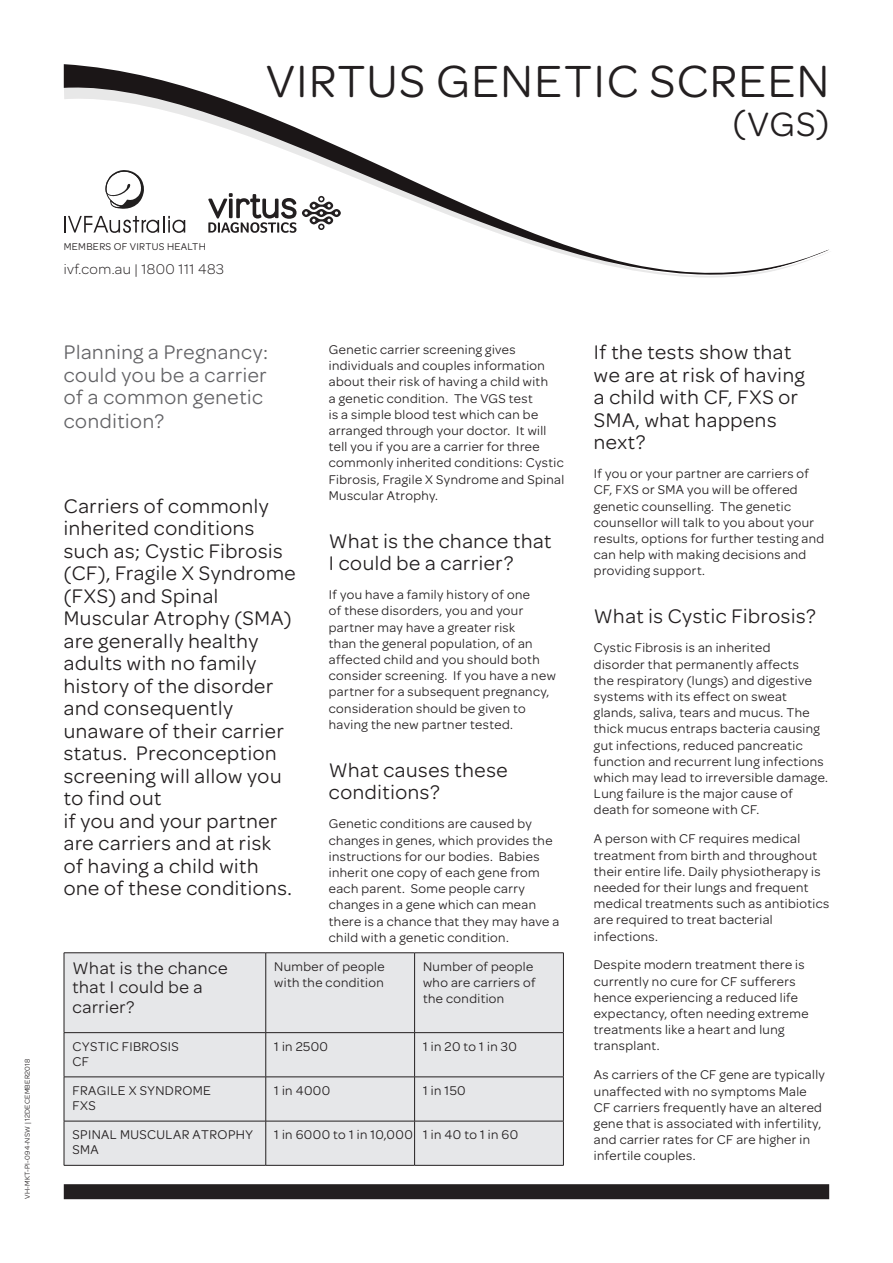
<style>
.page{position:relative;width:893px;height:1263px;background:#fff}
.page>*{position:absolute;margin:0;border:0;box-sizing:border-box;transform-origin:0 0}
.aa_COVER_BLACK{font:48px "Omnes";letter-spacing:.03em;color:#231f20}
.aa_COVER_BLACK-2{font:36px "Omnes";color:#231f20}
.AA_HEAD_2_BLACK{font:21px/22.5px "Omnes";letter-spacing:.03em;color:#231f20}
.AA_HEAD_2_BLACK-2{font:21px/23px "Omnes";letter-spacing:.03em;color:#636366}
.aaTABLE_HEAD{font:18px/19.5px "Omnes";letter-spacing:.03em;color:#231f20}
.t1{font:300 15px "Omnes";letter-spacing:.03em;color:#231f20}
.t2{font:13.5px/16.2px "Omnes";letter-spacing:.03em;color:#231f20}
.aa_COVER_BLACK-3{font:10.5px "Omnes";letter-spacing:.03em;color:#231f20}
.t3{font:7.5px "Omnes";letter-spacing:.03em;color:#231f20}
</style>
<div class="page">
<svg style="left:64px;top:66px;width:237px;height:64px"></svg>
<svg style="left:68px;top:130px;width:761px;height:148px"></svg>
<div style="left:64px;top:1184px;width:765px;height:15px;background:#231f20"></div>
<div style="left:65px;top:953px;width:498px;height:212px;background:#e6e7e9"></div>
<hr style="left:64px;top:953px;width:1px;height:79px;background:#231f20">
<hr style="left:64px;top:952px;width:202px;height:1px;background:#231f20">
<hr style="left:266px;top:952px;width:149px;height:1px;background:#231f20">
<hr style="left:415px;top:952px;width:149px;height:1px;background:#231f20">
<hr style="left:265px;top:953px;width:1px;height:79px;background:#231f20">
<hr style="left:414px;top:953px;width:1px;height:79px;background:#231f20">
<hr style="left:563px;top:953px;width:1px;height:79px;background:#231f20">
<hr style="left:64px;top:1033px;width:1px;height:44px;background:#231f20">
<hr style="left:64px;top:1032px;width:202px;height:1px;background:#231f20">
<hr style="left:266px;top:1032px;width:149px;height:1px;background:#231f20">
<hr style="left:415px;top:1032px;width:149px;height:1px;background:#231f20">
<hr style="left:265px;top:1033px;width:1px;height:44px;background:#231f20">
<hr style="left:414px;top:1033px;width:1px;height:44px;background:#231f20">
<hr style="left:563px;top:1033px;width:1px;height:44px;background:#231f20">
<hr style="left:64px;top:1077px;width:1px;height:44px;background:#231f20">
<hr style="left:64px;top:1076px;width:202px;height:1px;background:#231f20">
<hr style="left:265px;top:1077px;width:1px;height:44px;background:#231f20">
<hr style="left:266px;top:1076px;width:149px;height:1px;background:#231f20">
<hr style="left:415px;top:1076px;width:149px;height:1px;background:#231f20">
<hr style="left:414px;top:1077px;width:1px;height:44px;background:#231f20">
<hr style="left:563px;top:1077px;width:1px;height:44px;background:#231f20">
<hr style="left:64px;top:1121px;width:1px;height:44px;background:#231f20">
<hr style="left:64px;top:1121px;width:202px;height:1px;background:#231f20">
<hr style="left:266px;top:1121px;width:149px;height:1px;background:#231f20">
<hr style="left:415px;top:1121px;width:149px;height:1px;background:#231f20">
<hr style="left:265px;top:1121px;width:1px;height:44px;background:#231f20">
<hr style="left:414px;top:1121px;width:1px;height:44px;background:#231f20">
<hr style="left:563px;top:1121px;width:1px;height:44px;background:#231f20">
<hr style="left:64px;top:1165px;width:202px;height:1px;background:#231f20">
<hr style="left:266px;top:1165px;width:149px;height:1px;background:#231f20">
<hr style="left:415px;top:1165px;width:149px;height:1px;background:#231f20">
<svg style="left:64px;top:216px;width:121px;height:17px"></svg>
<svg style="left:103px;top:170px;width:43px;height:40px"></svg>
<svg style="left:208px;top:193px;width:133px;height:40px"></svg>
<p class="aa_COVER_BLACK" style="left:266px;top:49px;width:565px">VIRTUS GENETIC SCREEN</p>
<p class="aa_COVER_BLACK-2" style="left:733px;top:100px;width:98px">(VGS)</p>
<p class="t3" style="left:22px;top:1199px;width:142px;rotate:-90deg">VH-MKT-PI-094-NSW | 12DECEMBER2018</p>
<p class="aa_COVER_BLACK-3" style="left:64px;top:239px;width:144px">MEMBERS OF VIRTUS HEALTH</p>
<p class="t1" style="left:64px;top:259px;width:162px">ivf.com.au | 1800 111 483</p>
<p class="AA_HEAD_2_BLACK-2" style="left:64px;top:339px;width:206px">Planning a Pregnancy: could you be a carrier of a common genetic condition?</p>
<p class="AA_HEAD_2_BLACK" style="left:64px;top:493px;width:233px">Carriers of commonly inherited conditions such as; Cystic Fibrosis (CF), Fragile X Syndrome (FXS) and Spinal<br>Muscular Atrophy (SMA) are generally healthy adults with no family history of the disorder and consequently unaware of their carrier status. Preconception screening will allow you to find out<br>if you and your partner are carriers and at risk of having a child with one of these conditions.</p>
<p class="t2" style="left:329px;top:341px;width:237px">Genetic carrier screening gives individuals and couples information about their risk of having a child with<br>a genetic condition. The VGS test<br>is a simple blood test which can be arranged through your doctor. It will tell you if you are a carrier for three commonly inherited conditions: Cystic Fibrosis, Fragile X Syndrome and Spinal Muscular Atrophy.</p>
<p class="AA_HEAD_2_BLACK" style="left:329px;top:528px;width:224px">What is the chance that<br>I could be a carrier?</p>
<p class="t2" style="left:329px;top:586px;width:228px">If you have a family history of one<br>of these disorders, you and your partner may have a greater risk<br>than the general population, of an affected child and you should both consider screening. If you have a new partner for a subsequent pregnancy, consideration should be given to having the new partner tested.</p>
<p class="AA_HEAD_2_BLACK" style="left:329px;top:757px;width:180px">What causes these conditions?</p>
<p class="t2" style="left:329px;top:815px;width:232px">Genetic conditions are caused by changes in genes, which provides the instructions for our bodies. Babies inherit one copy of each gene from each parent. Some people carry changes in a gene which can mean there is a chance that they may have a child with a genetic condition.</p>
<p class="aaTABLE_HEAD" style="left:73px;top:957px;width:157px">What is the chance that I could be a carrier?</p>
<p class="t2" style="left:274px;top:957px;width:112px">Number of people with the condition</p>
<p class="t2" style="left:423px;top:957px;width:114px">Number of people who are carriers of the condition</p>
<p class="t2" style="left:73px;top:1038px;width:108px;line-height:15px">CYSTIC FIBROSIS<br>CF</p>
<p class="t2" style="left:274px;top:1037px;width:55px">1 in 2500</p>
<p class="t2" style="left:423px;top:1037px;width:95px">1 in 20 to 1 in 30</p>
<p class="t2" style="left:73px;top:1082px;width:140px;line-height:15px">FRAGILE X SYNDROME<br>FXS</p>
<p class="t2" style="left:274px;top:1081px;width:58px">1 in 4000</p>
<p class="t2" style="left:423px;top:1081px;width:44px">1 in 150</p>
<p class="t2" style="left:73px;top:1126px;width:182px;line-height:15px">SPINAL MUSCULAR ATROPHY<br>SMA</p>
<p class="t2" style="left:274px;top:1126px;width:140px">1 in 6000 to 1 in 10,000</p>
<p class="t2" style="left:423px;top:1126px;width:97px">1 in 40 to 1 in 60</p>
<p class="AA_HEAD_2_BLACK" style="left:594px;top:340px;width:212px">If the tests show that we are at risk of having a child with CF, FXS or<br>SMA, what happens next?</p>
<p class="t2" style="left:594px;top:465px;width:232px">If you or your partner are carriers of CF, FXS or SMA you will be offered genetic counselling. The genetic counsellor will talk to you about your results, options for further testing and can help with making decisions and providing support.</p>
<p class="AA_HEAD_2_BLACK" style="left:594px;top:604px;width:224px">What is Cystic Fibrosis?</p>
<p class="t2" style="left:594px;top:639px;width:236px">Cystic Fibrosis is an inherited<br>disorder that permanently affects<br>the respiratory (lungs) and digestive systems with its effect on sweat glands, saliva, tears and mucus. The thick mucus entraps bacteria causing gut infections, reduced pancreatic function and recurrent lung infections which may lead to irreversible damage.<br>Lung failure is the major cause of death for someone with CF.</p>
<p class="t2" style="left:594px;top:830px;width:237px">A person with CF requires medical treatment from birth and throughout their entire life. Daily physiotherapy is needed for their lungs and frequent medical treatments such as antibiotics are required to treat bacterial infections.</p>
<p class="t2" style="left:594px;top:956px;width:216px">Despite modern treatment there is currently no cure for CF sufferers hence experiencing a reduced life expectancy, often needing extreme treatments like a heart and lung transplant.</p>
<p class="t2" style="left:594px;top:1066px;width:233px">As carriers of the CF gene are typically unaffected with no symptoms Male CF carriers frequently have an altered gene that is associated with infertility, and carrier rates for CF are higher in infertile couples.</p>
</div>
